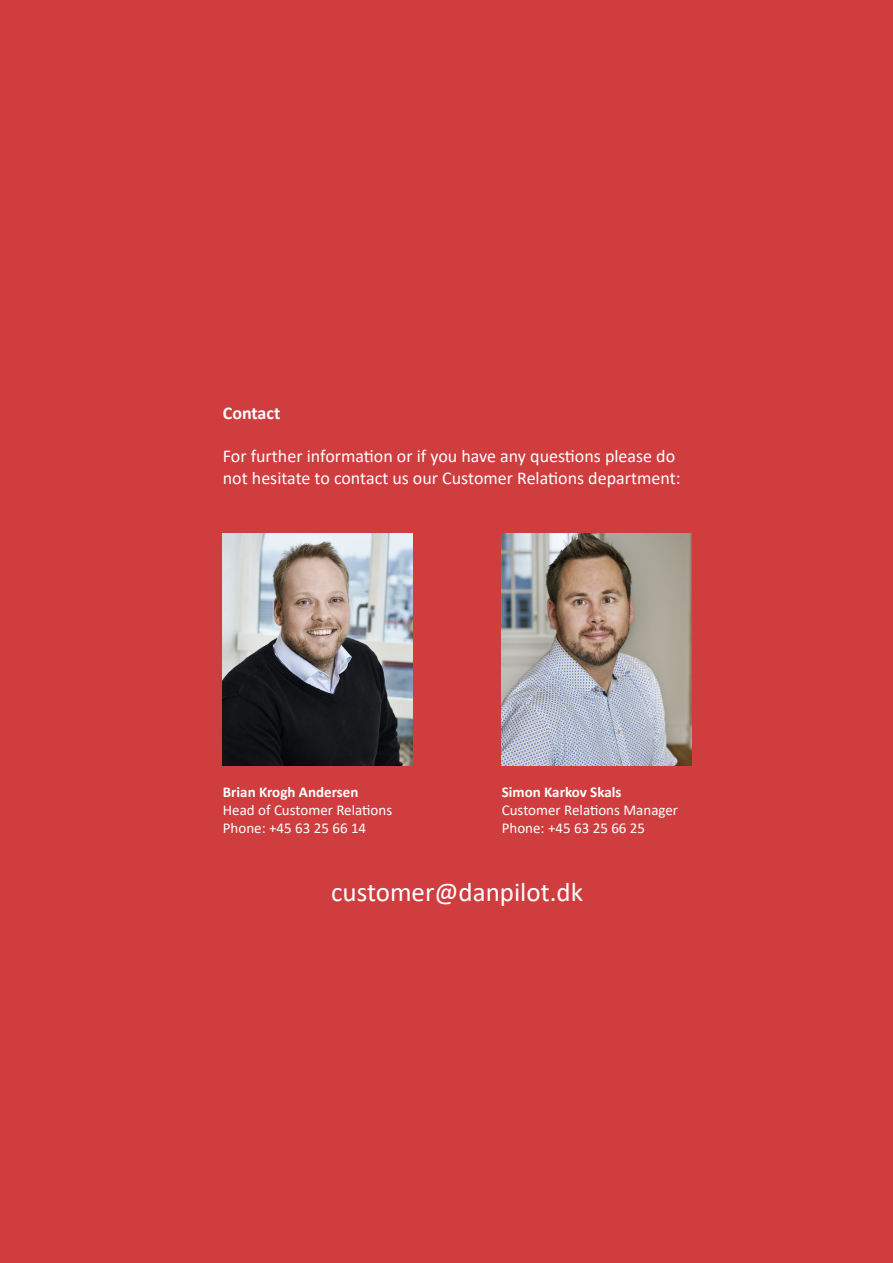
<style>
.page{position:relative;width:893px;height:1263px;background:#cf3d3f}
.page>*{position:absolute;margin:0;border:0;box-sizing:border-box;transform-origin:0 0}
.t1{font:27px "Calibri";color:#fff}
.t2{font:18px/21.6px "Calibri";color:#fff}
.t3{font:700 18px "Calibri";color:#fff}
.t4{font:15px "Calibri";color:#fff}
.t5{font:700 15px "Calibri";color:#fff}
</style>
<div class="page">
<img style="left:223px;top:533px;width:189px;height:232px">
<img style="left:502px;top:533px;width:189px;height:232px">
<p class="t3" style="left:223px;top:400px;width:59px">Contact</p>
<p class="t2" style="left:223px;top:445px;width:459px">For further information or if you have any questions please do not hesitate to contact us our Customer Relations department:</p>
<p class="t5" style="left:223px;top:781px;width:137px">Brian Krogh Andersen</p>
<p class="t4" style="left:223px;top:799px;width:171px">Head of Customer Relations</p>
<p class="t4" style="left:223px;top:817px;width:145px">Phone: +45 63 25 66 14</p>
<p class="t5" style="left:502px;top:781px;width:121px">Simon Karkov Skals</p>
<p class="t4" style="left:502px;top:799px;width:178px">Customer Relations Manager</p>
<p class="t4" style="left:502px;top:817px;width:145px">Phone: +45 63 25 66 25</p>
<p class="t1" style="left:331px;top:874px;width:253px">customer@danpilot.dk</p>
</div>
